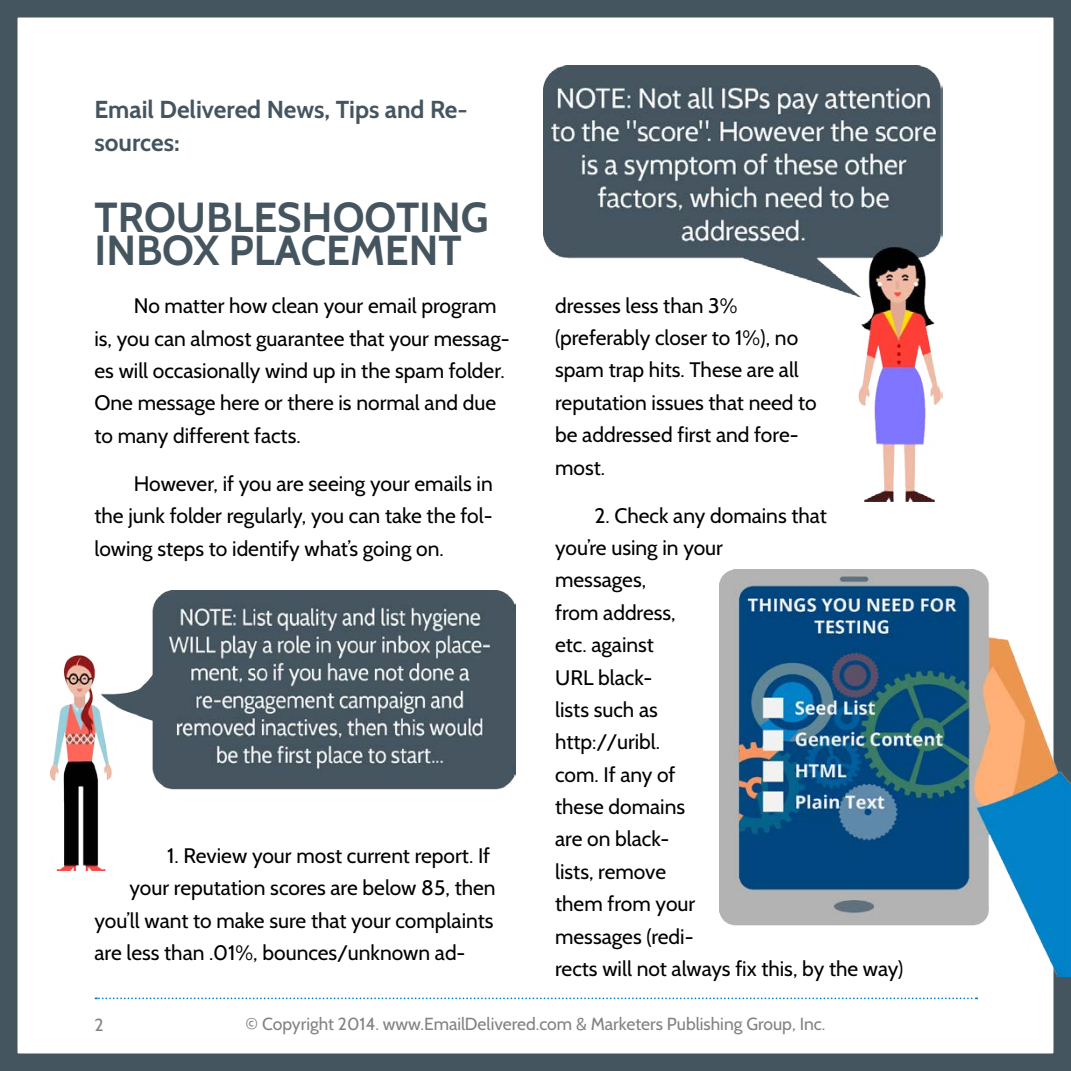
<style>
.page{position:relative;width:1071px;height:1071px;background:#fff}
.page>*{position:absolute;margin:0;border:0;box-sizing:border-box;transform-origin:0 0}
.t1{font:700 42px/33.2px "Cabin";color:#455560}
.t2{font:700 24.5px/32.4px "Cabin";color:#455560}
.t3{font:21px/32.4px "Cabin";color:#000}
.t4{font:17.5px "Cabin";color:#808285}
</style>
<div class="page">
<div style="left:0;top:0;width:1071px;height:1071px;border:18px solid #455560"></div>
<svg style="left:95px;top:998px;width:882px;height:1px"></svg>
<img style="left:720px;top:570px;width:351px;height:406px">
<img style="left:544px;top:66px;width:398px;height:436px">
<img style="left:50px;top:591px;width:466px;height:280px">
<p class="t2" style="left:94px;top:93px;width:375px">Email Delivered News, Tips and Re&shy;sources:</p>
<h1 class="t1" style="left:94px;top:200px;width:396px">Troubleshooting<br>Inbox Placement</h1>
<p class="t3" style="left:94px;top:290px;width:417px;text-indent:39px">No matter how clean your email program is, you can almost guarantee that your messag&shy;es will occasionally wind up in the spam folder.<br>One message here or there is normal and due to many different facts.</p>
<p class="t3" style="left:94px;top:467px;width:400px;text-align:justify;text-indent:39px">However, if you are seeing your emails in the junk folder regularly, you can take the fol&shy;lowing steps to identify what’s going on.</p>
<p class="t3" style="left:167px;top:839px;width:325px">1. Review your most current report. If</p>
<p class="t3" style="left:129px;top:872px;width:368px">your reputation scores are below 85, then</p>
<p class="t3" style="left:94px;top:904px;width:400px">you’ll want to make sure that your complaints</p>
<p class="t3" style="left:94px;top:936px;width:373px">are less than .01%, bounces/unknown ad-</p>
<p class="t3" style="left:555px;top:289px;width:263px">dresses less than 3% (preferably closer to 1%), no spam trap hits. These are all reputation issues that need to be addressed first and fore&shy;most.</p>
<p class="t3" style="left:555px;top:499px;width:350px;text-indent:39px">2. Check any domains that<br>you’re using in your<br>messages,<br>from address,<br>etc. against<br>URL black-<br>lists such as<br>http://uribl.<br>com. If any of<br>these domains<br>are on black-<br>lists, remove<br>them from your<br>messages (redi-<br>rects will not always fix this, by the way)</p>
<p class="t4" style="left:94px;top:1014px;width:11px">2</p>
<p class="t4" style="left:246px;top:1013px;width:581px">© Copyright 2014. www.EmailDelivered.com &amp; Marketers Publishing Group, Inc.</p>
</div>
